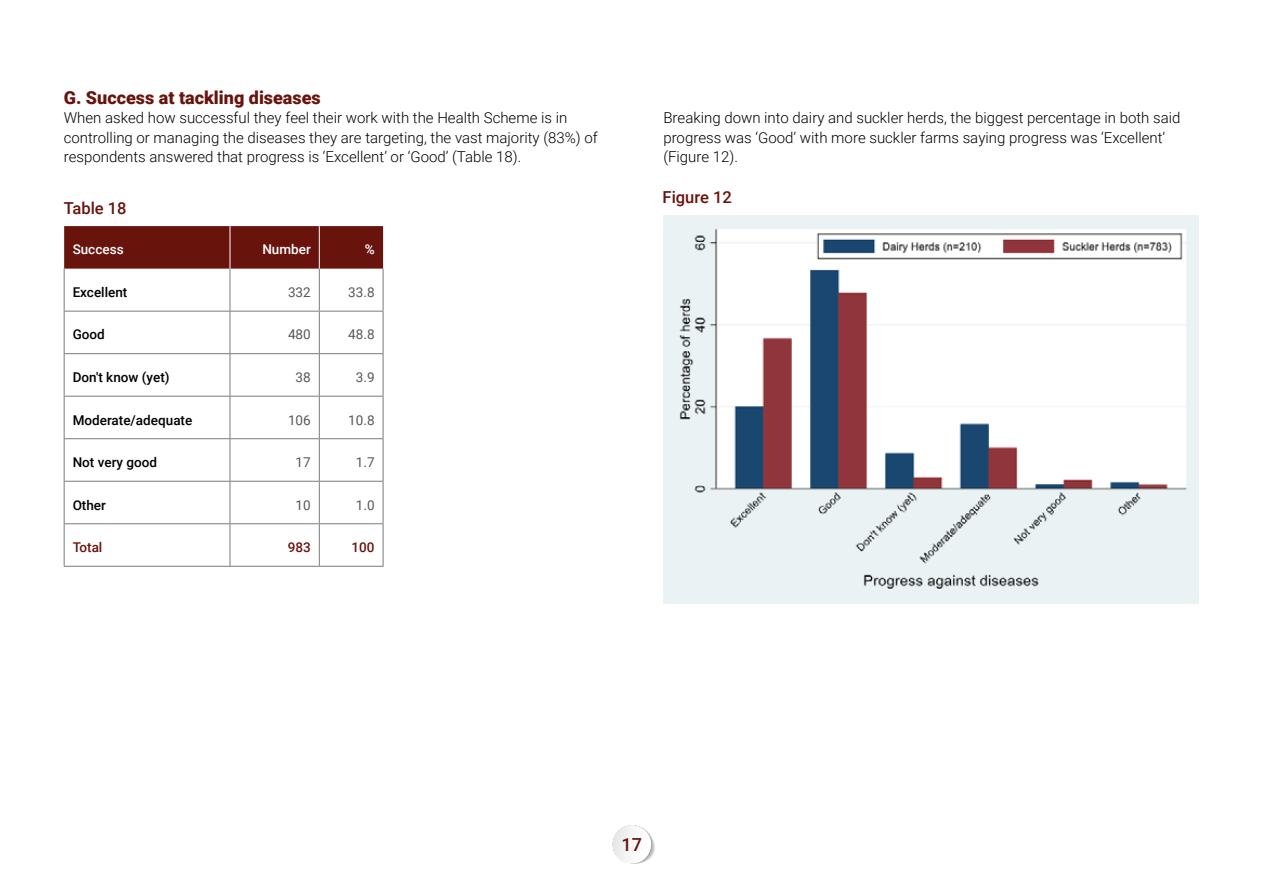
<style>
.page{position:relative;width:1263px;height:893px;background:#fff}
.page>*{position:absolute;margin:0;border:0;box-sizing:border-box;transform-origin:0 0}
.t1{font:900 18px "Roboto";color:#68140d}
.t2{font:500 18px "Roboto";color:#68140d}
.t3{font:500 16.5px "Roboto";color:#68140d}
.t4{font:300 15px/19.5px "Roboto";color:#000}
.t5{font:500 13.5px "Roboto";color:#000}
.t6{font:13.5px "Roboto";color:#575756}
.t7{font:500 13.5px "Roboto";color:#fff}
.t8{font:500 13.5px "Roboto";color:#68140d}
</style>
<div class="page">
<svg style="left:612px;top:825px;width:43px;height:39px"></svg>
<div style="left:64px;top:226px;width:319px;height:43px;background:#68140d"></div>
<hr style="left:64px;top:269px;width:1px;height:42px;background:#7c7b7b">
<hr style="left:230px;top:269px;width:1px;height:42px;background:#7c7b7b">
<hr style="left:319px;top:269px;width:1px;height:42px;background:#7c7b7b">
<hr style="left:383px;top:269px;width:1px;height:42px;background:#7c7b7b">
<hr style="left:64px;top:311px;width:166px;height:1px;background:#7c7b7b">
<hr style="left:64px;top:311px;width:1px;height:42px;background:#7c7b7b">
<hr style="left:230px;top:311px;width:89px;height:1px;background:#7c7b7b">
<hr style="left:230px;top:311px;width:1px;height:42px;background:#7c7b7b">
<hr style="left:319px;top:311px;width:64px;height:1px;background:#7c7b7b">
<hr style="left:319px;top:311px;width:1px;height:42px;background:#7c7b7b">
<hr style="left:383px;top:311px;width:1px;height:42px;background:#7c7b7b">
<hr style="left:64px;top:353px;width:166px;height:1px;background:#7c7b7b">
<hr style="left:64px;top:354px;width:1px;height:42px;background:#7c7b7b">
<hr style="left:230px;top:353px;width:89px;height:1px;background:#7c7b7b">
<hr style="left:230px;top:354px;width:1px;height:42px;background:#7c7b7b">
<hr style="left:319px;top:353px;width:64px;height:1px;background:#7c7b7b">
<hr style="left:319px;top:354px;width:1px;height:42px;background:#7c7b7b">
<hr style="left:383px;top:354px;width:1px;height:42px;background:#7c7b7b">
<hr style="left:64px;top:396px;width:166px;height:1px;background:#7c7b7b">
<hr style="left:64px;top:397px;width:1px;height:41px;background:#7c7b7b">
<hr style="left:230px;top:396px;width:89px;height:1px;background:#7c7b7b">
<hr style="left:230px;top:397px;width:1px;height:41px;background:#7c7b7b">
<hr style="left:319px;top:396px;width:64px;height:1px;background:#7c7b7b">
<hr style="left:319px;top:397px;width:1px;height:41px;background:#7c7b7b">
<hr style="left:383px;top:397px;width:1px;height:41px;background:#7c7b7b">
<hr style="left:64px;top:438px;width:166px;height:1px;background:#7c7b7b">
<hr style="left:64px;top:439px;width:1px;height:42px;background:#7c7b7b">
<hr style="left:230px;top:438px;width:89px;height:1px;background:#7c7b7b">
<hr style="left:230px;top:439px;width:1px;height:42px;background:#7c7b7b">
<hr style="left:319px;top:438px;width:64px;height:1px;background:#7c7b7b">
<hr style="left:319px;top:439px;width:1px;height:42px;background:#7c7b7b">
<hr style="left:383px;top:439px;width:1px;height:42px;background:#7c7b7b">
<hr style="left:64px;top:481px;width:166px;height:1px;background:#7c7b7b">
<hr style="left:64px;top:482px;width:1px;height:41px;background:#7c7b7b">
<hr style="left:230px;top:481px;width:89px;height:1px;background:#7c7b7b">
<hr style="left:230px;top:482px;width:1px;height:41px;background:#7c7b7b">
<hr style="left:319px;top:481px;width:64px;height:1px;background:#7c7b7b">
<hr style="left:319px;top:482px;width:1px;height:41px;background:#7c7b7b">
<hr style="left:383px;top:482px;width:1px;height:41px;background:#7c7b7b">
<hr style="left:64px;top:523px;width:166px;height:1px;background:#7c7b7b">
<hr style="left:64px;top:524px;width:1px;height:42px;background:#7c7b7b">
<hr style="left:230px;top:523px;width:89px;height:1px;background:#7c7b7b">
<hr style="left:230px;top:524px;width:1px;height:42px;background:#7c7b7b">
<hr style="left:319px;top:523px;width:64px;height:1px;background:#7c7b7b">
<hr style="left:319px;top:524px;width:1px;height:42px;background:#7c7b7b">
<hr style="left:383px;top:524px;width:1px;height:42px;background:#7c7b7b">
<hr style="left:64px;top:566px;width:166px;height:1px;background:#7c7b7b">
<hr style="left:230px;top:566px;width:89px;height:1px;background:#7c7b7b">
<hr style="left:319px;top:566px;width:64px;height:1px;background:#7c7b7b">
<hr style="left:230px;top:226px;width:1px;height:43px;background:#fff">
<hr style="left:319px;top:226px;width:1px;height:43px;background:#fff">
<img style="left:663px;top:215px;width:535px;height:389px">
<p class="t1" style="left:64px;top:85px;width:258px">G. Success at tackling diseases</p>
<p class="t4" style="left:64px;top:108px;width:535px">When asked how successful they feel their work with the Health Scheme is in controlling or managing the diseases they are targeting, the vast majority (83%) of respondents answered that progress is ‘Excellent’ or ‘Good’ (Table 18).</p>
<p class="t3" style="left:64px;top:197px;width:64px">Table 18</p>
<p class="t7" style="left:73px;top:240px;width:52px">Success</p>
<p class="t7" style="left:262px;top:240px;width:50px">Number</p>
<p class="t7" style="left:365px;top:240px;width:11px">%</p>
<p class="t5" style="left:73px;top:283px;width:56px">Excellent</p>
<p class="t6" style="left:288px;top:283px;width:24px">332</p>
<p class="t6" style="left:348px;top:283px;width:28px">33.8</p>
<p class="t5" style="left:73px;top:325px;width:34px">Good</p>
<p class="t6" style="left:288px;top:325px;width:24px">480</p>
<p class="t6" style="left:348px;top:325px;width:28px">48.8</p>
<p class="t5" style="left:73px;top:368px;width:99px">Don't know (yet)</p>
<p class="t6" style="left:296px;top:368px;width:17px">38</p>
<p class="t6" style="left:356px;top:368px;width:20px">3.9</p>
<p class="t5" style="left:73px;top:410px;width:121px">Moderate/adequate</p>
<p class="t6" style="left:288px;top:410px;width:24px">106</p>
<p class="t6" style="left:348px;top:410px;width:28px">10.8</p>
<p class="t5" style="left:73px;top:453px;width:86px">Not very good</p>
<p class="t6" style="left:296px;top:453px;width:17px">17</p>
<p class="t6" style="left:356px;top:453px;width:20px">1.7</p>
<p class="t5" style="left:73px;top:495px;width:35px">Other</p>
<p class="t6" style="left:296px;top:495px;width:17px">10</p>
<p class="t6" style="left:356px;top:495px;width:20px">1.0</p>
<p class="t8" style="left:73px;top:538px;width:31px">Total</p>
<p class="t8" style="left:288px;top:538px;width:25px">983</p>
<p class="t8" style="left:352px;top:538px;width:25px">100</p>
<p class="t4" style="left:663px;top:108px;width:519px">Breaking down into dairy and suckler herds, the biggest percentage in both said progress was ‘Good’ with more suckler farms saying progress was ‘Excellent’ (Figure 12).</p>
<p class="t3" style="left:663px;top:186px;width:71px">Figure 12</p>
<p class="t2" style="left:621px;top:832px;width:22px">17</p>
</div>
